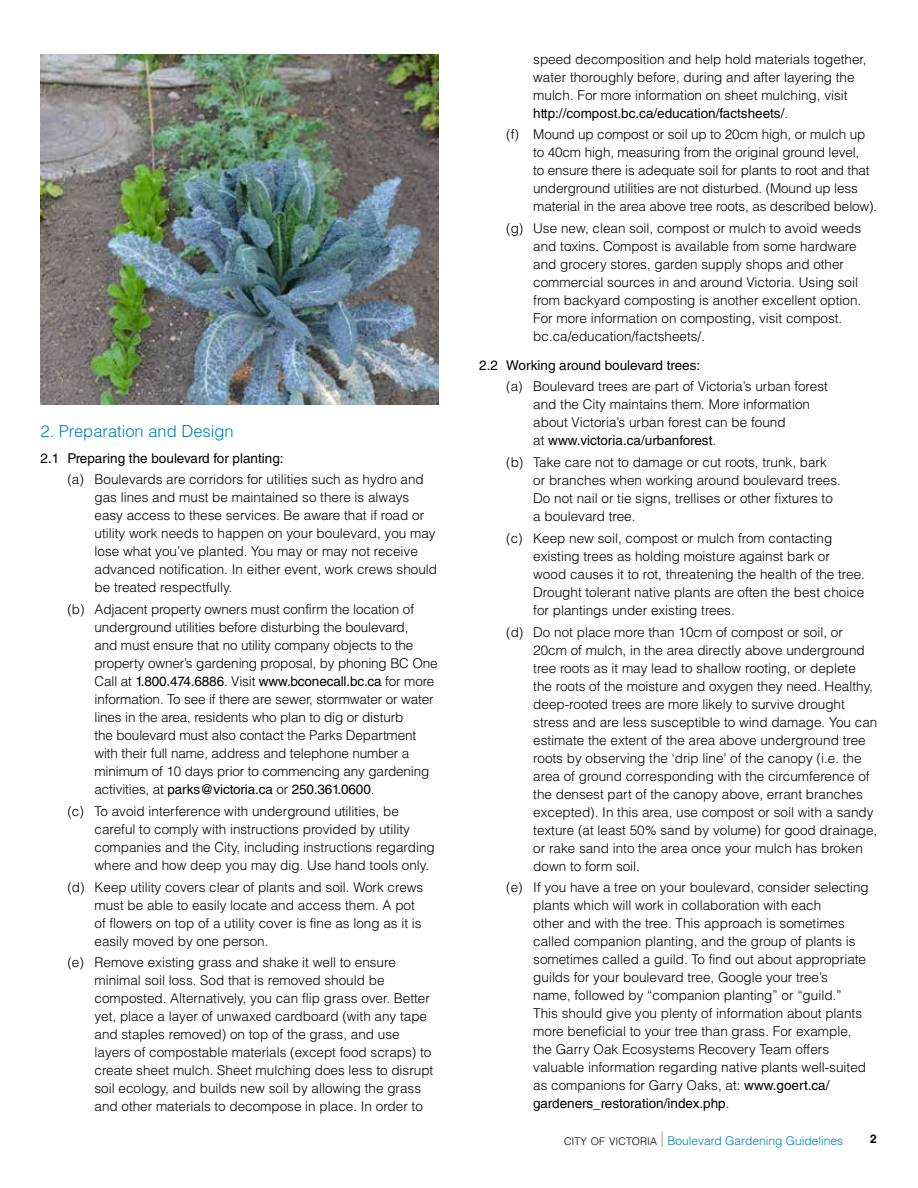
<style>
.page{position:relative;width:918px;height:1188px;background:#fff}
.page>*{position:absolute;margin:0;border:0;box-sizing:border-box;transform-origin:0 0}
.t1{font:300 16.5px "Helvetica LT Std";color:#007fb3}
.t2{font:300 13.5px/18px "Helvetica LT Std";color:#000}
.t3{font:13.5px "Helvetica LT Std";color:#000}
.t4{font:300 12px "Helvetica LT Std";color:#007fb3}
.t5{font:700 12px "Helvetica LT Std";color:#000}
.s1{font-weight:400}
.s2{font-size:10.5px;color:#000}
.s3{font-stretch:condensed;font-size:15.6px;color:#808285}
</style>
<div class="page">
<img style="left:40px;top:54px;width:399px;height:351px">
<p class="t1" style="left:40px;top:421px;width:195px">2. Preparation and Design</p>
<p class="t3" style="left:40px;top:450px;width:245px">2.1 Preparing the boulevard for planting:</p>
<p class="t2" style="left:94px;top:471px;width:344px;text-indent:-27px">(a) Boulevards are corridors for utilities such as hydro and gas lines and must be maintained so there is always easy access to these services. Be aware that if road or utility work needs to happen on your boulevard, you may lose what you’ve planted. You may or may not receive advanced notification. In either event, work crews should be treated respectfully.</p>
<p class="t2" style="left:94px;top:600px;width:345px;text-indent:-27px">(b) Adjacent property owners must confirm the location of underground utilities before disturbing the boulevard,<br>and must ensure that no utility company objects to the property owner’s gardening proposal, by phoning BC One Call at <span class="s1">1.800.474.6886</span>. Visit <span class="s1">www.bconecall.bc.ca</span> for more information. To see if there are sewer, stormwater or water lines in the area, residents who plan to dig or disturb<br>the boulevard must also contact the Parks Department with their full name, address and telephone number a minimum of 10 days prior to commencing any gardening activities, at <span class="s1">parks@victoria.ca</span> or <span class="s1">250.361.0600</span>.</p>
<p class="t2" style="left:94px;top:802px;width:342px;text-indent:-27px">(c) To avoid interference with underground utilities, be careful to comply with instructions provided by utility companies and the City, including instructions regarding where and how deep you may dig. Use hand tools only.</p>
<p class="t2" style="left:94px;top:878px;width:330px;text-indent:-27px">(d) Keep utility covers clear of plants and soil. Work crews must be able to easily locate and access them. A pot of flowers on top of a utility cover is fine as long as it is easily moved by one person.</p>
<p class="t2" style="left:94px;top:954px;width:340px;text-indent:-27px">(e) Remove existing grass and shake it well to ensure minimal soil loss. Sod that is removed should be composted. Alternatively, you can flip grass over. Better yet, place a layer of unwaxed cardboard (with any tape and staples removed) on top of the grass, and use layers of compostable materials (except food scraps) to create sheet mulch. Sheet mulching does less to disrupt soil ecology, and builds new soil by allowing the grass and other materials to decompose in place. In order to</p>
<p class="t2" style="left:533px;top:50px;width:335px">speed decomposition and help hold materials together, water thoroughly before, during and after layering the mulch. For more information on sheet mulching, visit <span class="s1">http://compost.bc.ca/education/factsheets/</span>.</p>
<p class="t2" style="left:533px;top:125px;width:346px;text-indent:-27px">(f) Mound up compost or soil up to 20cm high, or mulch up to 40cm high, measuring from the original ground level,<br>to ensure there is adequate soil for plants to root and that underground utilities are not disturbed. (Mound up less material in the area above tree roots, as described below).</p>
<p class="t2" style="left:533px;top:219px;width:330px;text-indent:-27px">(g) Use new, clean soil, compost or mulch to avoid weeds and toxins. Compost is available from some hardware and grocery stores, garden supply shops and other commercial sources in and around Victoria. Using soil from backyard composting is another excellent option.<br>For more information on composting, visit compost. bc.ca/education/factsheets/.</p>
<p class="t3" style="left:479px;top:357px;width:223px">2.2 Working around boulevard trees:</p>
<p class="t2" style="left:533px;top:377px;width:296px;text-indent:-27px">(a) Boulevard trees are part of Victoria’s urban forest and the City maintains them. More information about Victoria’s urban forest can be found<br>at <span class="s1">www.victoria.ca/urbanforest</span>.</p>
<p class="t2" style="left:533px;top:453px;width:309px;text-indent:-27px">(b) Take care not to damage or cut roots, trunk, bark or branches when working around boulevard trees.<br>Do not nail or tie signs, trellises or other fixtures to a boulevard tree.</p>
<p class="t2" style="left:533px;top:529px;width:333px;text-indent:-27px">(c) Keep new soil, compost or mulch from contacting existing trees as holding moisture against bark or wood causes it to rot, threatening the health of the tree.<br>Drought tolerant native plants are often the best choice for plantings under existing trees.</p>
<p class="t2" style="left:533px;top:623px;width:346px;text-indent:-27px">(d) Do not place more than 10cm of compost or soil, or 20cm of mulch, in the area directly above underground tree roots as it may lead to shallow rooting, or deplete the roots of the moisture and oxygen they need. Healthy, deep-rooted trees are more likely to survive drought stress and are less susceptible to wind damage. You can estimate the extent of the area above underground tree roots by observing the ‘drip line’ of the canopy (i.e. the area of ground corresponding with the circumference of the densest part of the canopy above, errant branches excepted). In this area, use compost or soil with a sandy texture (at least 50% sand by volume) for good drainage, or rake sand into the area once your mulch has broken down to form soil.</p>
<p class="t2" style="left:533px;top:878px;width:337px;text-indent:-27px">(e) If you have a tree on your boulevard, consider selecting plants which will work in collaboration with each<br>other and with the tree. This approach is sometimes called companion planting, and the group of plants is sometimes called a guild. To find out about appropriate guilds for your boulevard tree, Google your tree’s<br>name, followed by “companion planting” or “guild.” This should give you plenty of information about plants more beneficial to your tree than grass. For example, the Garry Oak Ecosystems Recovery Team offers valuable information regarding native plants well-suited as companions for Garry Oaks, at: <span class="s1">www.goert.ca/ gardeners_restoration/index.php</span>.</p>
<p class="t4" style="left:564px;top:1133px;width:281px"><span class="s2">CITY OF VICTORIA</span> <span class="s3">|</span> Boulevard Gardening Guidelines</p>
<p class="t5" style="left:870px;top:1131px;width:8px">2</p>
</div>
